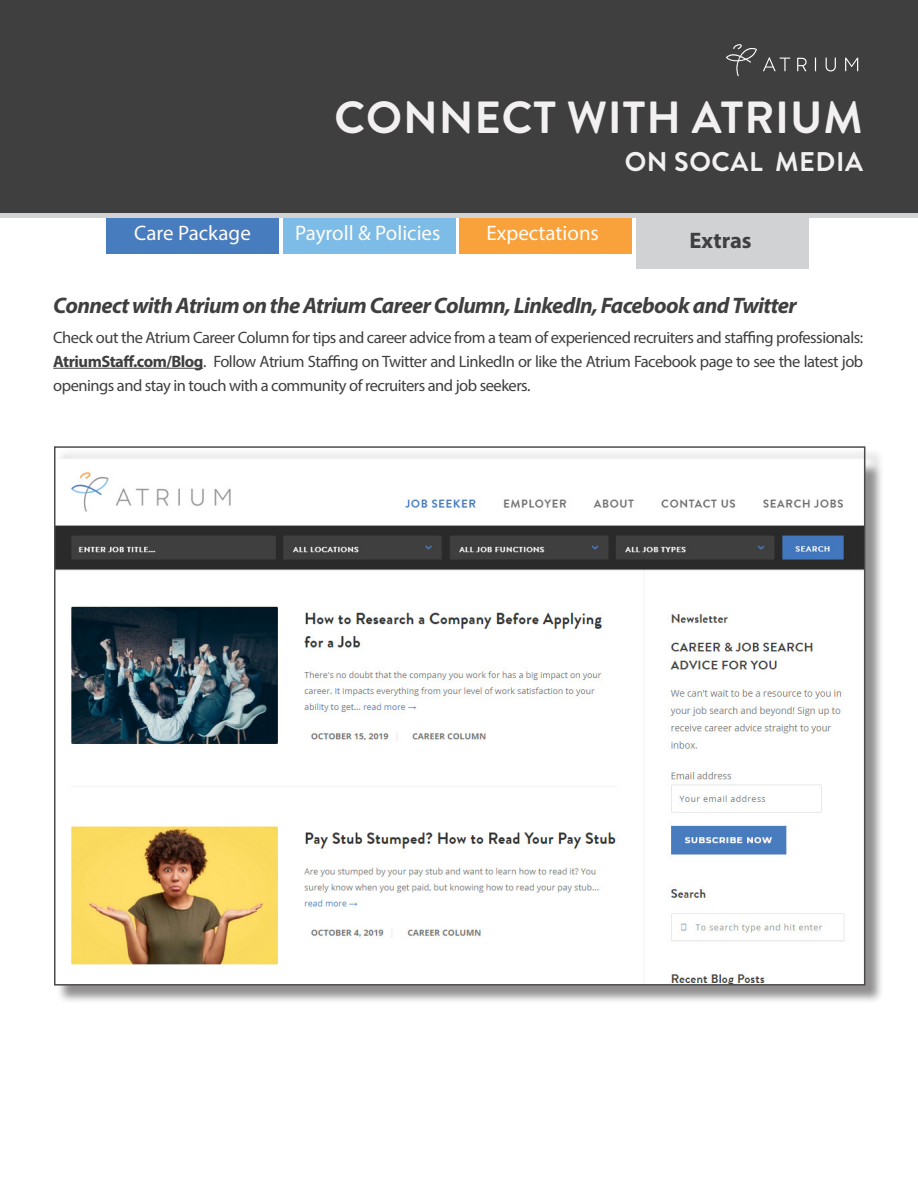
<style>
.page{position:relative;width:918px;height:1188px;background:#fff}
.page>*{position:absolute;margin:0;border:0;box-sizing:border-box;transform-origin:0 0}
.t1{font:700 45px "Brandon Grotesque";letter-spacing:.02em;color:#f3f0f1}
.t2{font:700 27px "Brandon Grotesque";letter-spacing:.02em;color:#f3f0f1}
.t3{font:italic 700 22.5px "Myriad Pro";letter-spacing:-.03em;color:#403f40}
.t4{font:700 22.5px "Myriad Pro";color:#403f40}
.t5{font:21px "Myriad Pro";color:#fffcf7}
.t6{font:16.5px/24px "Myriad Pro";letter-spacing:-.03em;color:#403f40;text-align:justify}
.s1{font-weight:700}
</style>
<div class="page">
<div style="left:0;top:0;width:918px;height:214px;background:#403f40"></div>
<div style="left:106px;top:216px;width:173px;height:37px;background:#477cbe"></div>
<div style="left:459px;top:216px;width:173px;height:37px;background:#f9a23b"></div>
<div style="left:636px;top:216px;width:172px;height:52px;background:#d1d2d4"></div>
<div style="left:283px;top:216px;width:173px;height:37px;background:#7dbce7"></div>
<div style="left:0;top:213px;width:918px;height:5px;background:#d1d2d4"></div>
<svg style="left:726px;top:44px;width:31px;height:32px"></svg>
<svg style="left:797px;top:58px;width:10px;height:13px"></svg>
<svg style="left:763px;top:57px;width:27px;height:14px"></svg>
<svg style="left:815px;top:58px;width:1px;height:13px"></svg>
<svg style="left:826px;top:58px;width:10px;height:13px"></svg>
<svg style="left:845px;top:58px;width:13px;height:13px"></svg>
<hr style="left:53px;top:368px;width:150px;height:1px;background:#403f40">
<div style="left:56px;top:449px;width:828px;height:555px;background:#231f20;opacity:.5"></div>
<img style="left:57px;top:459px;width:805px;height:524px">
<p class="t1" style="left:335px;top:86px;width:530px">CONNECT WITH ATRIUM</p>
<p class="t2" style="left:625px;top:143px;width:240px">ON SOCAL MEDIA</p>
<p class="t5" style="left:134px;top:220px;width:118px">Care Package</p>
<p class="t5" style="left:295px;top:220px;width:147px">Payroll &amp; Policies</p>
<p class="t5" style="left:486px;top:220px;width:114px">Expectations</p>
<p class="t4" style="left:690px;top:226px;width:64px">Extras</p>
<p class="t3" style="left:53px;top:290px;width:745px">Connect with Atrium on the Atrium Career Column, LinkedIn, Facebook and Twitter</p>
<p class="t6" style="left:53px;top:325px;width:812px">Check out the Atrium Career Column for tips and career advice from a team of experienced recruiters and staffing professionals:<br><span class="s1">AtriumStaff.com/Blog</span>. Follow Atrium Staffing on Twitter and LinkedIn or like the Atrium Facebook page to see the latest job openings and stay in touch with a community of recruiters and job seekers.</p>
</div>
